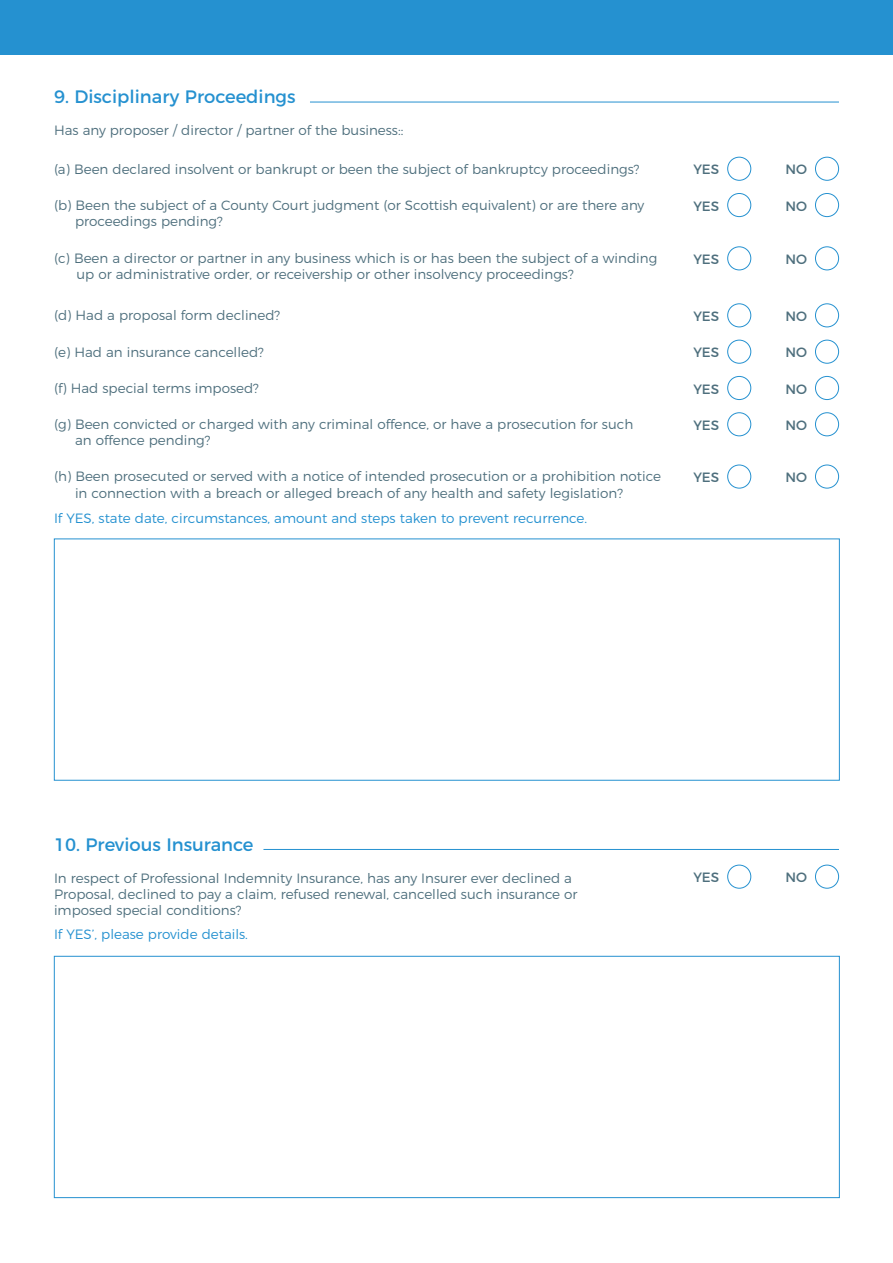
<style>
.page{position:relative;width:893px;height:1263px;background:#fff}
.page>*{position:absolute;margin:0;border:0;box-sizing:border-box;transform-origin:0 0}
.t1{font:18px "Montserrat";color:#2591d0}
.t2{font:300 13.5px/16.2px "Montserrat";color:#4e6f7d}
.t3{font:300 13.5px "Montserrat";color:#2591d0}
.t4{font:13.5px "Montserrat";color:#4e6f7d}
</style>
<div class="page">
<div style="left:0;top:0;width:893px;height:54px;background:#2591d0"></div>
<hr style="left:310px;top:102px;width:529px;height:1px;background:#2591d0">
<div style="left:727px;top:157px;width:24px;height:24px;border:1px solid #2591d0;border-radius:50%"></div>
<div style="left:727px;top:303px;width:24px;height:24px;border:1px solid #2591d0;border-radius:50%"></div>
<div style="left:727px;top:246px;width:24px;height:24px;border:1px solid #2591d0;border-radius:50%"></div>
<div style="left:727px;top:412px;width:24px;height:24px;border:1px solid #2591d0;border-radius:50%"></div>
<div style="left:727px;top:193px;width:24px;height:24px;border:1px solid #2591d0;border-radius:50%"></div>
<div style="left:727px;top:340px;width:24px;height:24px;border:1px solid #2591d0;border-radius:50%"></div>
<div style="left:727px;top:376px;width:24px;height:24px;border:1px solid #2591d0;border-radius:50%"></div>
<div style="left:727px;top:465px;width:24px;height:23px;border:1px solid #2591d0;border-radius:50%"></div>
<div style="left:815px;top:157px;width:24px;height:24px;border:1px solid #2591d0;border-radius:50%"></div>
<div style="left:815px;top:303px;width:24px;height:24px;border:1px solid #2591d0;border-radius:50%"></div>
<div style="left:815px;top:246px;width:24px;height:24px;border:1px solid #2591d0;border-radius:50%"></div>
<div style="left:815px;top:412px;width:24px;height:24px;border:1px solid #2591d0;border-radius:50%"></div>
<div style="left:815px;top:193px;width:24px;height:24px;border:1px solid #2591d0;border-radius:50%"></div>
<div style="left:815px;top:340px;width:24px;height:24px;border:1px solid #2591d0;border-radius:50%"></div>
<div style="left:815px;top:376px;width:24px;height:24px;border:1px solid #2591d0;border-radius:50%"></div>
<div style="left:815px;top:465px;width:24px;height:23px;border:1px solid #2591d0;border-radius:50%"></div>
<div style="left:727px;top:865px;width:24px;height:23px;border:1px solid #2591d0;border-radius:50%"></div>
<div style="left:815px;top:865px;width:24px;height:23px;border:1px solid #2591d0;border-radius:50%"></div>
<div style="left:54px;top:956px;width:786px;height:242px;border:1px solid #2591d0"></div>
<div style="left:54px;top:538px;width:786px;height:243px;border:1px solid #2591d0"></div>
<hr style="left:263px;top:849px;width:576px;height:1px;background:#2591d0">
<h1 class="t1" style="left:54px;top:83px;width:243px">9. Disciplinary Proceedings</h1>
<p class="t2" style="left:54px;top:120px;width:351px">Has any proposer / director / partner of the business::</p>
<p class="t2" style="left:54px;top:159px;width:587px">(a) Been declared insolvent or bankrupt or been the subject of bankruptcy proceedings?</p>
<p class="t4" style="left:693px;top:159px;width:27px">YES</p>
<p class="t4" style="left:785px;top:159px;width:23px">NO</p>
<p class="t2" style="left:75px;top:196px;width:571px;text-indent:-21px">(b) Been the subject of a County Court judgment (or Scottish equivalent) or are there any proceedings pending?</p>
<p class="t4" style="left:693px;top:195px;width:27px">YES</p>
<p class="t4" style="left:785px;top:195px;width:23px">NO</p>
<p class="t2" style="left:77px;top:249px;width:582px;text-indent:-23px">(c) Been a director or partner in any business which is or has been the subject of a winding up or administrative order, or receivership or other insolvency proceedings?</p>
<p class="t4" style="left:693px;top:248px;width:27px">YES</p>
<p class="t4" style="left:785px;top:248px;width:23px">NO</p>
<p class="t2" style="left:54px;top:306px;width:228px">(d) Had a proposal form declined?</p>
<p class="t4" style="left:693px;top:305px;width:27px">YES</p>
<p class="t4" style="left:785px;top:305px;width:23px">NO</p>
<p class="t2" style="left:54px;top:342px;width:211px">(e) Had an insurance cancelled?</p>
<p class="t2" style="left:54px;top:379px;width:206px">(f) Had special terms imposed?</p>
<p class="t4" style="left:693px;top:342px;width:27px">YES</p>
<p class="t4" style="left:693px;top:378px;width:27px">YES</p>
<p class="t4" style="left:785px;top:342px;width:23px">NO</p>
<p class="t4" style="left:785px;top:378px;width:23px">NO</p>
<p class="t2" style="left:75px;top:415px;width:560px;text-indent:-21px">(g) Been convicted or charged with any criminal offence, or have a prosecution for such an offence pending?</p>
<p class="t4" style="left:693px;top:414px;width:27px">YES</p>
<p class="t4" style="left:785px;top:414px;width:23px">NO</p>
<p class="t2" style="left:75px;top:467px;width:587px;text-indent:-21px">(h) Been prosecuted or served with a notice of intended prosecution or a prohibition notice in connection with a breach or alleged breach of any health and safety legislation?</p>
<p class="t4" style="left:693px;top:466px;width:27px">YES</p>
<p class="t4" style="left:785px;top:466px;width:23px">NO</p>
<p class="t3" style="left:54px;top:508px;width:535px">If YES, state date, circumstances, amount and steps taken to prevent recurrence.</p>
<h1 class="t1" style="left:54px;top:830px;width:201px">10. Previous Insurance</h1>
<p class="t2" style="left:54px;top:868px;width:525px">In respect of Professional Indemnity Insurance, has any Insurer ever declined a<br>Proposal, declined to pay a claim, refused renewal, cancelled such insurance or imposed special conditions?</p>
<p class="t4" style="left:693px;top:867px;width:27px">YES</p>
<p class="t4" style="left:785px;top:867px;width:23px">NO</p>
<p class="t3" style="left:54px;top:923px;width:195px">If YES’, please provide details.</p>
</div>
